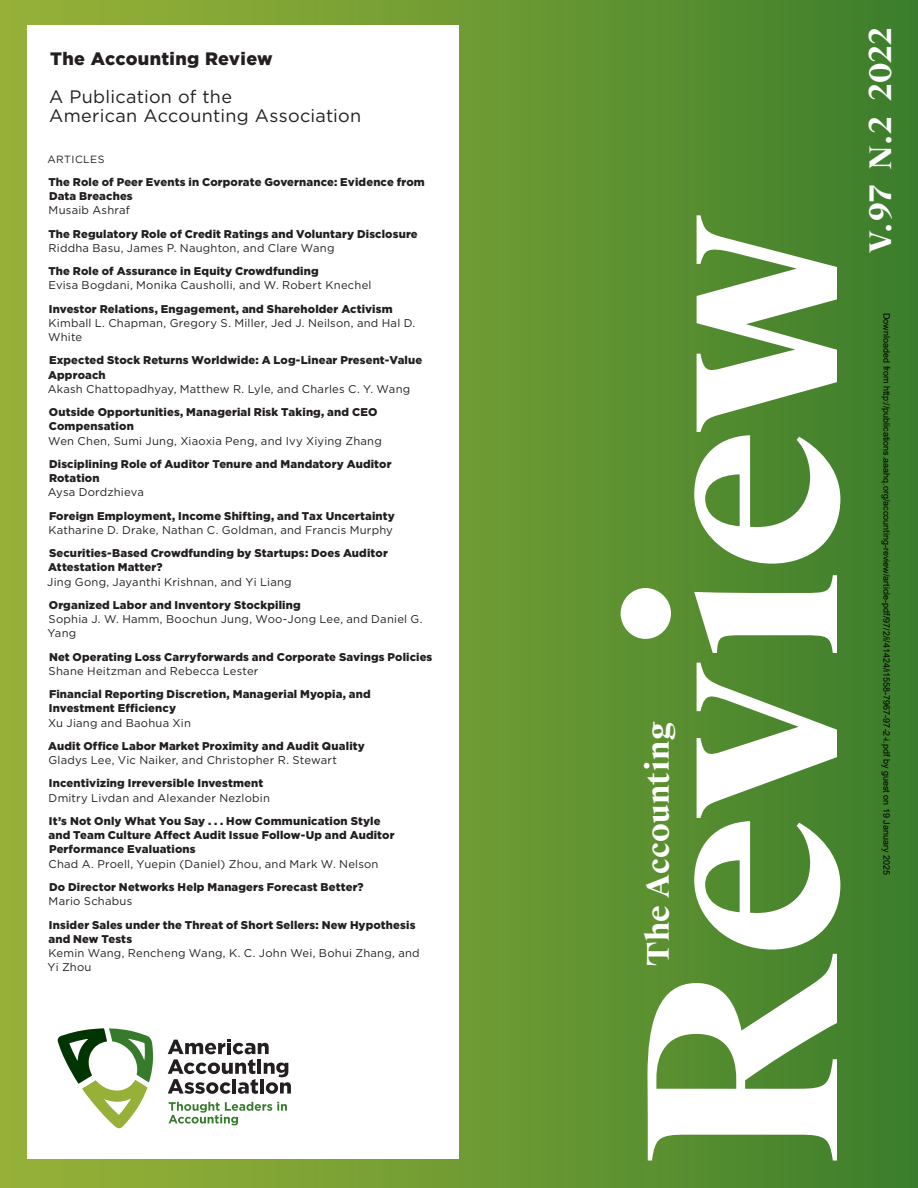
<style>
.page{position:relative;width:918px;height:1188px;background:#fff}
.page>*{position:absolute;margin:0;border:0;box-sizing:border-box;transform-origin:0 0}
.t1{font:700 30px "Suisse Works";letter-spacing:.01em;color:#fff}
.t2{font:18px/19.5px "Gotham";letter-spacing:.015em;color:#231f20}
.t3{font:900 18px "Gotham";letter-spacing:.02em;color:#231f20}
.t4{font:900 11.25px/14.2px "Gotham";letter-spacing:.015em;color:#231f20}
.t5{font:11.25px/14.2px "Gotham";letter-spacing:.02em;color:#231f20}
.t6{font:10.5px "Gotham";letter-spacing:.045em;color:#231f20}
.t7{font:9px "Arial";color:#000}
</style>
<div class="page">
<div style="left:0;top:0;width:918px;height:1188px;background:linear-gradient(to right,#9cb439,#3f802d)"></div>
<div style="left:27px;top:26px;width:432px;height:1134px;background:#fff"></div>
<svg style="left:621px;top:215px;width:219px;height:946px"></svg>
<svg style="left:58px;top:1028px;width:95px;height:100px"></svg>
<svg style="left:168px;top:1039px;width:123px;height:55px"></svg>
<svg style="left:169px;top:1102px;width:118px;height:23px"></svg>
<h2 class="t3" style="left:50px;top:46px;width:224px">The Accounting Review</h2>
<h2 class="t2" style="left:49px;top:86px;width:314px">A Publication of the<br>American Accounting Association</h2>
<p class="t6" style="left:48px;top:152px;width:58px">ARTICLES</p>
<p class="t4" style="left:48px;top:175px;width:378px">The Role of Peer Events in Corporate Governance: Evidence from<br>Data Breaches</p>
<p class="t5" style="left:49px;top:203px;width:83px">Musaib Ashraf</p>
<p class="t4" style="left:48px;top:226px;width:371px">The Regulatory Role of Credit Ratings and Voluntary Disclosure</p>
<p class="t5" style="left:49px;top:241px;width:287px">Riddha Basu, James P. Naughton, and Clare Wang</p>
<p class="t4" style="left:48px;top:264px;width:272px">The Role of Assurance in Equity Crowdfunding</p>
<p class="t5" style="left:49px;top:278px;width:324px">Evisa Bogdani, Monika Causholli, and W. Robert Knechel</p>
<p class="t4" style="left:49px;top:301px;width:345px">Investor Relations, Engagement, and Shareholder Activism</p>
<p class="t5" style="left:48px;top:316px;width:369px">Kimball L. Chapman, Gregory S. Miller, Jed J. Neilson, and Hal D.<br>White</p>
<p class="t4" style="left:48px;top:353px;width:376px">Expected Stock Returns Worldwide: A Log-Linear Present-Value<br>Approach</p>
<p class="t5" style="left:48px;top:382px;width:364px">Akash Chattopadhyay, Matthew R. Lyle, and Charles C. Y. Wang</p>
<p class="t4" style="left:49px;top:405px;width:330px">Outside Opportunities, Managerial Risk Taking, and CEO<br>Compensation</p>
<p class="t5" style="left:48px;top:433px;width:335px">Wen Chen, Sumi Jung, Xiaoxia Peng, and Ivy Xiying Zhang</p>
<p class="t4" style="left:49px;top:457px;width:344px">Disciplining Role of Auditor Tenure and Mandatory Auditor<br>Rotation</p>
<p class="t5" style="left:48px;top:485px;width:98px">Aysa Dordzhieva</p>
<p class="t4" style="left:49px;top:508px;width:347px">Foreign Employment, Income Shifting, and Tax Uncertainty</p>
<p class="t5" style="left:49px;top:523px;width:346px">Katharine D. Drake, Nathan C. Goldman, and Francis Murphy</p>
<p class="t4" style="left:48px;top:546px;width:341px">Securities-Based Crowdfunding by Startups: Does Auditor<br>Attestation Matter?</p>
<p class="t5" style="left:47px;top:574px;width:246px">Jing Gong, Jayanthi Krishnan, and Yi Liang</p>
<p class="t4" style="left:49px;top:598px;width:253px">Organized Labor and Inventory Stockpiling</p>
<p class="t5" style="left:47px;top:612px;width:377px">Sophia J. W. Hamm, Boochun Jung, Woo-Jong Lee, and Daniel G.<br>Yang</p>
<p class="t4" style="left:49px;top:649px;width:385px">Net Operating Loss Carryforwards and Corporate Savings Policies</p>
<p class="t5" style="left:49px;top:664px;width:211px">Shane Heitzman and Rebecca Lester</p>
<p class="t4" style="left:49px;top:687px;width:323px">Financial Reporting Discretion, Managerial Myopia, and<br>Investment Efficiency</p>
<p class="t5" style="left:48px;top:715px;width:144px">Xu Jiang and Baohua Xin</p>
<p class="t4" style="left:48px;top:739px;width:318px">Audit Office Labor Market Proximity and Audit Quality</p>
<p class="t5" style="left:48px;top:753px;width:290px">Gladys Lee, Vic Naiker, and Christopher R. Stewart</p>
<p class="t4" style="left:49px;top:776px;width:216px">Incentivizing Irreversible Investment</p>
<p class="t5" style="left:49px;top:790px;width:223px">Dmitry Livdan and Alexander Nezlobin</p>
<p class="t4" style="left:48px;top:814px;width:348px">It’s Not Only What You Say . . . How Communication Style and Team Culture Affect Audit Issue Follow-Up and Auditor<br>Performance Evaluations</p>
<p class="t5" style="left:48px;top:856px;width:332px">Chad A. Proell, Yuepin (Daniel) Zhou, and Mark W. Nelson</p>
<p class="t4" style="left:49px;top:880px;width:316px">Do Director Networks Help Managers Forecast Better?</p>
<p class="t5" style="left:49px;top:894px;width:85px">Mario Schabus</p>
<p class="t4" style="left:48px;top:917px;width:369px">Insider Sales under the Threat of Short Sellers: New Hypothesis and New Tests</p>
<p class="t5" style="left:47px;top:946px;width:374px">Kemin Wang, Rencheng Wang, K. C. John Wei, Bohui Zhang, and<br>Yi Zhou</p>
<h1 class="t1" style="left:640px;top:966px;width:246px;rotate:-90deg">The Accounting</h1>
<h1 class="t1" style="left:862px;top:253px;width:228px;rotate:-90deg">V.97 N.2 2022</h1>
<p class="t7" style="left:890px;top:313px;width:564px;rotate:90deg">Downloaded from http://publications.aaahq.org/accounting-review/article-pdf/97/2/i/41424/i1558-7967-97-2-i.pdf by guest on 19 January 2025</p>
</div>
